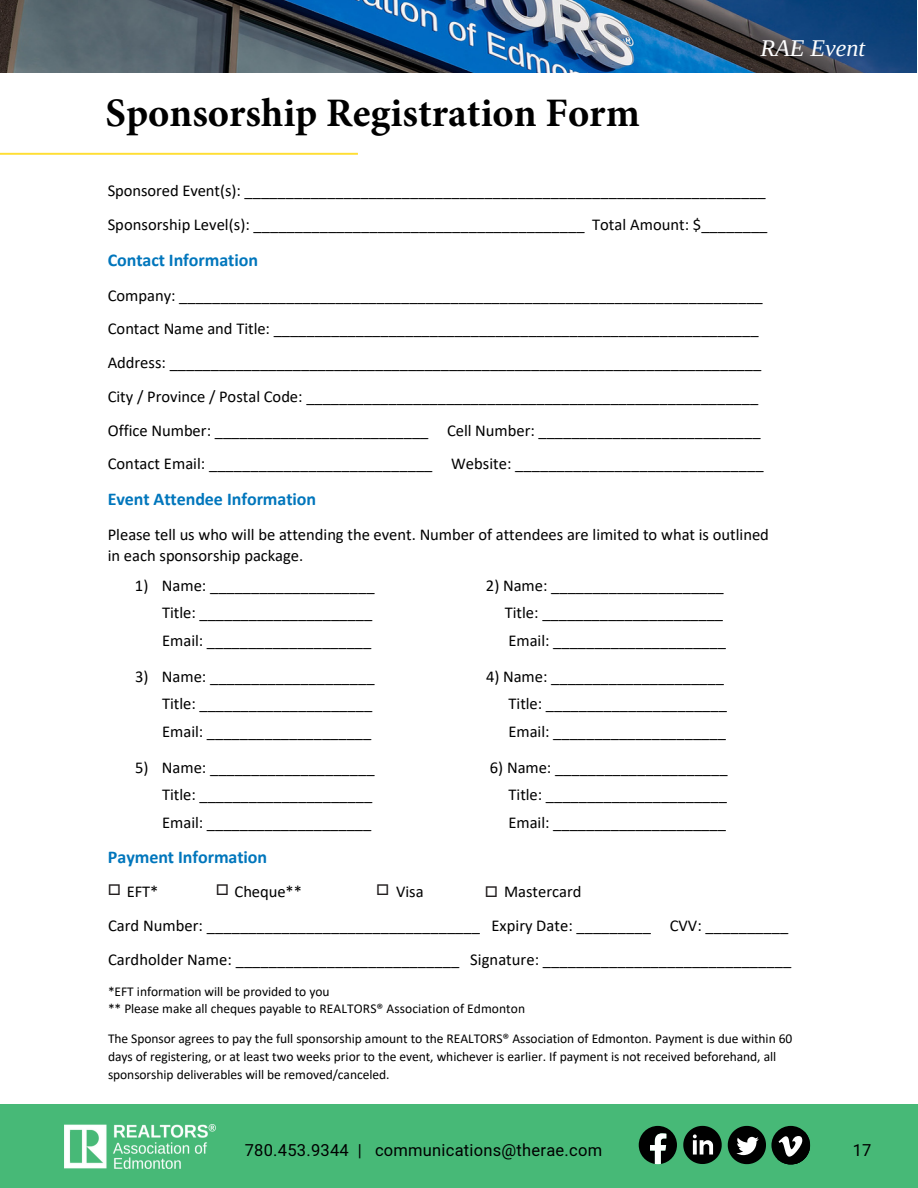
<style>
.page{position:relative;width:918px;height:1188px;background:#fff}
.page>*{position:absolute;margin:0;border:0;box-sizing:border-box;transform-origin:0 0}
.t1{font:700 40.5px "Minion Pro";color:#000}
.t2{font:italic 24px "Libra Serif Modern";color:#fff}
.t3{font:700 18px "Calibri";letter-spacing:-.005em;color:#0076bc}
.t4{font:16.5px/33.8px "Calibri";color:#000}
.t5{font:16.5px "Mardoto";letter-spacing:.015em;color:#000}
.t6{font:13.5px/17.7px "Calibri";letter-spacing:-.005em;color:#000}
.s1{color:#231f20}
</style>
<div class="page">
<img style="left:0;top:0;width:916px;height:73px">
<hr style="left:0;top:152px;width:358px;height:3px;background:#ffde33">
<div style="left:0;top:1104px;width:918px;height:84px;background:#47b977"></div>
<svg style="left:639px;top:1126px;width:38px;height:38px"></svg>
<svg style="left:683px;top:1126px;width:39px;height:38px"></svg>
<svg style="left:728px;top:1125px;width:83px;height:40px"></svg>
<img style="left:65px;top:1124px;width:150px;height:44px">
<h1 class="t1" style="left:106px;top:85px;width:536px">Sponsorship Registration Form</h1>
<h2 class="t2" style="left:761px;top:35px;width:106px">RAE Event</h2>
<p class="t4" style="left:108px;top:174px;width:661px">Sponsored Event(s): _______________________________________________________________<br>Sponsorship Level(s): ________________________________________ Total Amount: $________</p>
<p class="t3" style="left:108px;top:247px;width:152px">Contact Information</p>
<p class="t4" style="left:108px;top:278px;width:657px">Company: _______________________________________________________________________ Contact Name and Title: ___________________________________________________________ Address: ________________________________________________________________________ City / Province / Postal Code: _______________________________________________________ Office Number: __________________________ Cell Number: ___________________________ Contact Email: ___________________________ Website: ______________________________</p>
<p class="t3" style="left:108px;top:487px;width:210px">Event Attendee Information</p>
<p class="t4" style="left:108px;top:523px;width:663px;line-height:21.6px">Please tell us who will be attending the event. Number of attendees are limited to what is outlined in each sponsorship package.</p>
<p class="t4" style="left:135px;top:568px;width:241px">1) Name: ____________________</p>
<p class="t4" style="left:486px;top:568px;width:239px">2) Name: _____________________</p>
<p class="t4" style="left:162px;top:596px;width:212px">Title: _____________________</p>
<p class="t4" style="left:505px;top:596px;width:220px">Title: ______________________</p>
<p class="t4" style="left:162px;top:623px;width:211px">Email: ____________________</p>
<p class="t4" style="left:508px;top:623px;width:219px">Email: _____________________</p>
<p class="t4" style="left:135px;top:659px;width:241px">3) Name: ____________________</p>
<p class="t4" style="left:486px;top:659px;width:239px">4) Name: _____________________</p>
<p class="t4" style="left:162px;top:687px;width:212px">Title: _____________________</p>
<p class="t4" style="left:508px;top:687px;width:220px">Title: ______________________</p>
<p class="t4" style="left:162px;top:714px;width:211px">Email: ____________________</p>
<p class="t4" style="left:508px;top:714px;width:219px">Email: _____________________</p>
<p class="t4" style="left:135px;top:750px;width:241px">5) Name: ____________________</p>
<p class="t4" style="left:490px;top:750px;width:239px">6) Name: _____________________</p>
<p class="t4" style="left:162px;top:777px;width:212px">Title: _____________________</p>
<p class="t4" style="left:508px;top:777px;width:220px">Title: ______________________</p>
<p class="t4" style="left:162px;top:805px;width:211px">Email: ____________________</p>
<p class="t4" style="left:508px;top:805px;width:219px">Email: _____________________</p>
<p class="t3" style="left:108px;top:844px;width:161px">Payment Information</p>
<p class="t4" style="left:127px;top:874px;width:33px">EFT*</p>
<p class="t4" style="left:235px;top:874px;width:69px">Cheque**</p>
<p class="t4" style="left:396px;top:874px;width:29px">Visa</p>
<p class="t4" style="left:108px;top:874px;width:685px;text-indent:377px"><span class="s1">□</span> Mastercard<br>Card Number: _________________________________ Expiry Date: _________ CVV: __________<br>Cardholder Name: ___________________________ Signature: ______________________________</p>
<p class="t6" style="left:108px;top:982px;width:419px">*EFT information will be provided to you<br>** Please make all cheques payable to REALTORS® Association of Edmonton</p>
<p class="t6" style="left:108px;top:1030px;width:686px">The Sponsor agrees to pay the full sponsorship amount to the REALTORS® Association of Edmonton. Payment is due within 60 days of registering, or at least two weeks prior to the event, whichever is earlier. If payment is not received beforehand, all sponsorship deliverables will be removed/canceled.</p>
<p class="t5" style="left:245px;top:1141px;width:359px">780.453.9344 | communications@therae.com</p>
<p class="t5" style="left:853px;top:1141px;width:20px">17</p>
</div>
